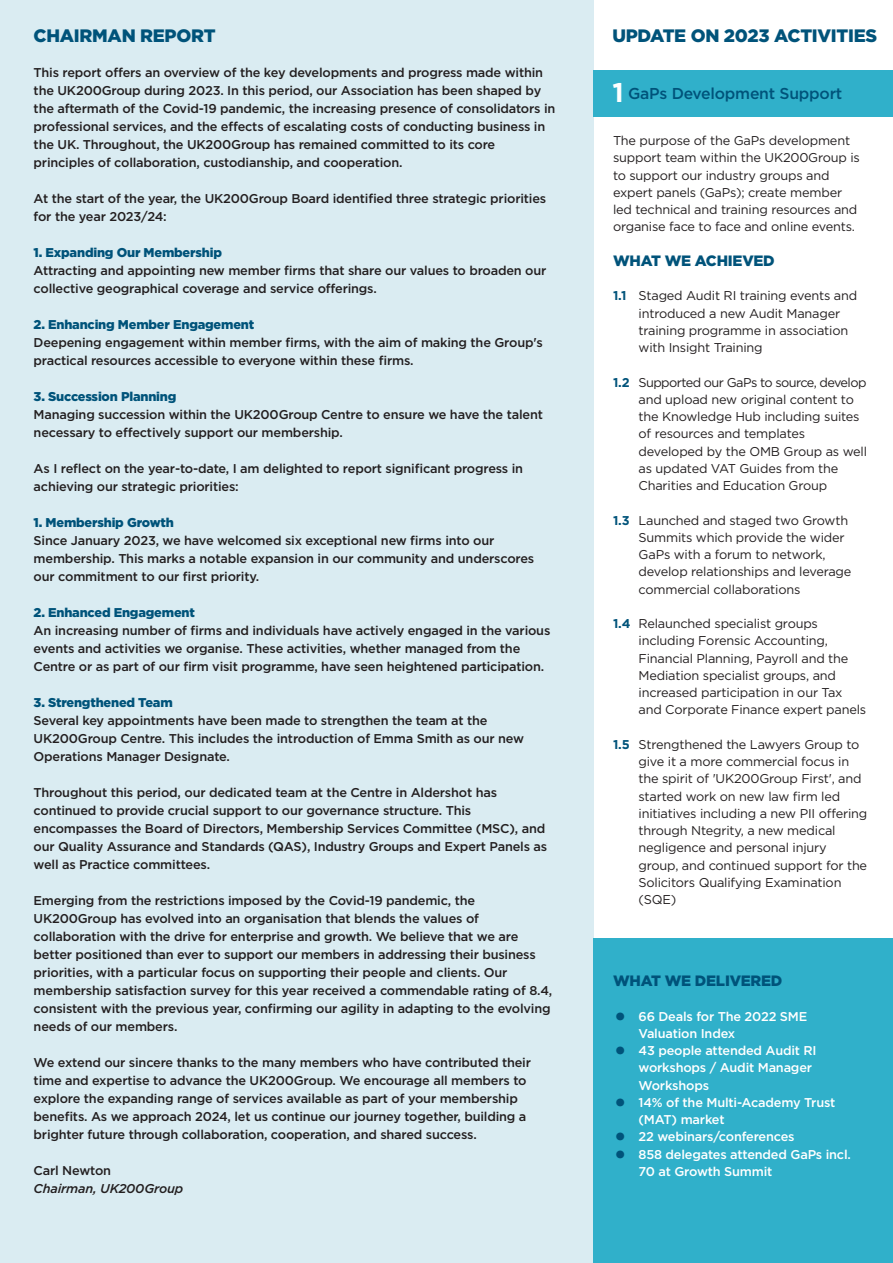
<style>
.page{position:relative;width:893px;height:1263px;background:#fff}
.page>*{position:absolute;margin:0;border:0;box-sizing:border-box;transform-origin:0 0}
.t1{font:700 27px "Gotham";color:#fff}
.t2{font:900 18px "Gotham";letter-spacing:-.015em;color:#00537a}
.t3{font:500 15.75px "Gotham";letter-spacing:-.015em;color:#00537a}
.t4{font:900 15px "Gotham";letter-spacing:-.015em;color:#00537a}
.t5{font:500 12.75px/18px "Gotham";letter-spacing:-.015em;color:#231f20}
.t6{font:12.75px/17.2px "Gotham";letter-spacing:-.015em;color:#231f20}
.t7{font:500 12.75px/17.2px "Gotham";letter-spacing:-.015em;color:#fff}
.t8{font:900 12.75px "Gotham";letter-spacing:-.015em;color:#00537a}
.t9{font:italic 500 12.75px "Gotham";letter-spacing:-.015em;color:#231f20}
.s1{font-weight:700;color:#00537a}
.s2{font-weight:400;font-size:30px;color:#00537a}
</style>
<div class="page">
<div style="left:0;top:0;width:593px;height:1263px;background:#daecf2"></div>
<div style="left:593px;top:70px;width:300px;height:47px;background:#30b0ca"></div>
<div style="left:593px;top:938px;width:300px;height:325px;background:#30b0ca"></div>
<p class="t2" style="left:34px;top:29px;width:184px">CHAIRMAN REPORT</p>
<p class="t2" style="left:612px;top:29px;width:266px">UPDATE ON 2023 ACTIVITIES</p>
<p class="t5" style="left:34px;top:64px;width:523px">This report offers an overview of the key developments and progress made within the UK200Group during 2023. In this period, our Association has been shaped by the aftermath of the Covid-19 pandemic, the increasing presence of consolidators in professional services, and the effects of escalating costs of conducting business in the UK. Throughout, the UK200Group has remained committed to its core principles of collaboration, custodianship, and cooperation.</p>
<p class="t5" style="left:34px;top:190px;width:514px">At the start of the year, the UK200Group Board identified three strategic priorities for the year 2023/24:</p>
<p class="t8" style="left:34px;top:248px;width:190px">1. Expanding Our Membership</p>
<p class="t5" style="left:34px;top:262px;width:514px">Attracting and appointing new member firms that share our values to broaden our collective geographical coverage and service offerings.</p>
<p class="t8" style="left:34px;top:320px;width:222px">2. Enhancing Member Engagement</p>
<p class="t5" style="left:34px;top:334px;width:511px">Deepening engagement within member firms, with the aim of making the Group's practical resources accessible to everyone within these firms.</p>
<p class="t8" style="left:34px;top:392px;width:144px">3. Succession Planning</p>
<p class="t5" style="left:34px;top:406px;width:511px">Managing succession within the UK200Group Centre to ensure we have the talent necessary to effectively support our membership.</p>
<p class="t5" style="left:34px;top:460px;width:491px">As I reflect on the year-to-date, I am delighted to report significant progress in achieving our strategic priorities:</p>
<p class="t8" style="left:34px;top:518px;width:142px">1. Membership Growth</p>
<p class="t5" style="left:34px;top:532px;width:502px">Since January 2023, we have welcomed six exceptional new firms into our membership. This marks a notable expansion in our community and underscores our commitment to our first priority.</p>
<p class="t8" style="left:34px;top:608px;width:163px">2. Enhanced Engagement</p>
<p class="t5" style="left:34px;top:622px;width:518px">An increasing number of firms and individuals have actively engaged in the various events and activities we organise. These activities, whether managed from the<br>Centre or as part of our firm visit programme, have seen heightened participation.</p>
<p class="t8" style="left:34px;top:698px;width:141px">3. Strengthened Team</p>
<p class="t5" style="left:34px;top:712px;width:492px">Several key appointments have been made to strengthen the team at the<br>UK200Group Centre. This includes the introduction of Emma Smith as our new<br>Operations Manager Designate.</p>
<p class="t5" style="left:34px;top:784px;width:515px">Throughout this period, our dedicated team at the Centre in Aldershot has continued to provide crucial support to our governance structure. This encompasses the Board of Directors, Membership Services Committee (MSC), and our Quality Assurance and Standards (QAS), Industry Groups and Expert Panels as well as Practice committees.</p>
<p class="t5" style="left:34px;top:892px;width:520px">Emerging from the restrictions imposed by the Covid-19 pandemic, the UK200Group has evolved into an organisation that blends the values of collaboration with the drive for enterprise and growth. We believe that we are better positioned than ever to support our members in addressing their business priorities, with a particular focus on supporting their people and clients. Our membership satisfaction survey for this year received a commendable rating of 8.4, consistent with the previous year, confirming our agility in adapting to the evolving needs of our members.</p>
<p class="t5" style="left:34px;top:1054px;width:499px">We extend our sincere thanks to the many members who have contributed their time and expertise to advance the UK200Group. We encourage all members to explore the expanding range of services available as part of your membership benefits. As we approach 2024, let us continue our journey together, building a brighter future through collaboration, cooperation, and shared success.</p>
<p class="t5" style="left:34px;top:1162px;width:79px">Carl Newton</p>
<p class="t9" style="left:34px;top:1183px;width:151px">Chairman, UK200Group</p>
<p class="t1" style="left:612px;top:82px;width:13px">1</p>
<p class="t3" style="left:628px;top:87px;width:216px">GaPs Development Support</p>
<p class="t6" style="left:613px;top:133px;width:248px">The purpose of the GaPs development support team within the UK200Group is to support our industry groups and expert panels (GaPs); create member led technical and training resources and organise face to face and online events.</p>
<p class="t4" style="left:613px;top:255px;width:163px">WHAT WE ACHIEVED</p>
<p class="t6" style="left:638px;top:288px;width:220px;text-indent:-26px"><span class="s1">1.1</span> Staged Audit RI training events and introduced a new Audit Manager training programme in association with Insight Training</p>
<p class="t6" style="left:638px;top:374px;width:230px;text-indent:-26px"><span class="s1">1.2</span> Supported our GaPs to source, develop and upload new original content to the Knowledge Hub including suites of resources and templates developed by the OMB Group as well as updated VAT Guides from the Charities and Education Group</p>
<p class="t6" style="left:638px;top:512px;width:214px;text-indent:-26px"><span class="s1">1.3</span> Launched and staged two Growth<br>Summits which provide the wider<br>GaPs with a forum to network, develop relationships and leverage commercial collaborations</p>
<p class="t6" style="left:638px;top:616px;width:229px;text-indent:-26px"><span class="s1">1.4</span> Relaunched specialist groups including Forensic Accounting, Financial Planning, Payroll and the Mediation specialist groups, and increased participation in our Tax and Corporate Finance expert panels</p>
<p class="t6" style="left:638px;top:736px;width:230px;text-indent:-26px"><span class="s1">1.5</span> Strengthened the Lawyers Group to give it a more commercial focus in the spirit of 'UK200Group First', and started work on new law firm led initiatives including a new PII offering through Ntegrity, a new medical negligence and personal injury group, and continued support for the<br>Solicitors Qualifying Examination (SQE)</p>
<p class="t4" style="left:613px;top:975px;width:171px">WHAT WE DELIVERED</p>
<p class="t7" style="left:638px;top:1008px;width:170px;text-indent:-26px"><span class="s2">•</span> 66 Deals for The 2022 SME<br>Valuation Index</p>
<p class="t7" style="left:638px;top:1043px;width:180px;text-indent:-26px"><span class="s2">•</span> 43 people attended Audit RI workshops / Audit Manager<br>Workshops</p>
<p class="t7" style="left:638px;top:1095px;width:198px;text-indent:-26px"><span class="s2">•</span> 14% of the Multi-Academy Trust (MAT) market</p>
<p class="t7" style="left:613px;top:1129px;width:183px"><span class="s2">•</span> 22 webinars/conferences</p>
<p class="t7" style="left:638px;top:1146px;width:214px;text-indent:-26px"><span class="s2">•</span> 858 delegates attended GaPs incl.<br>70 at Growth Summit</p>
</div>
